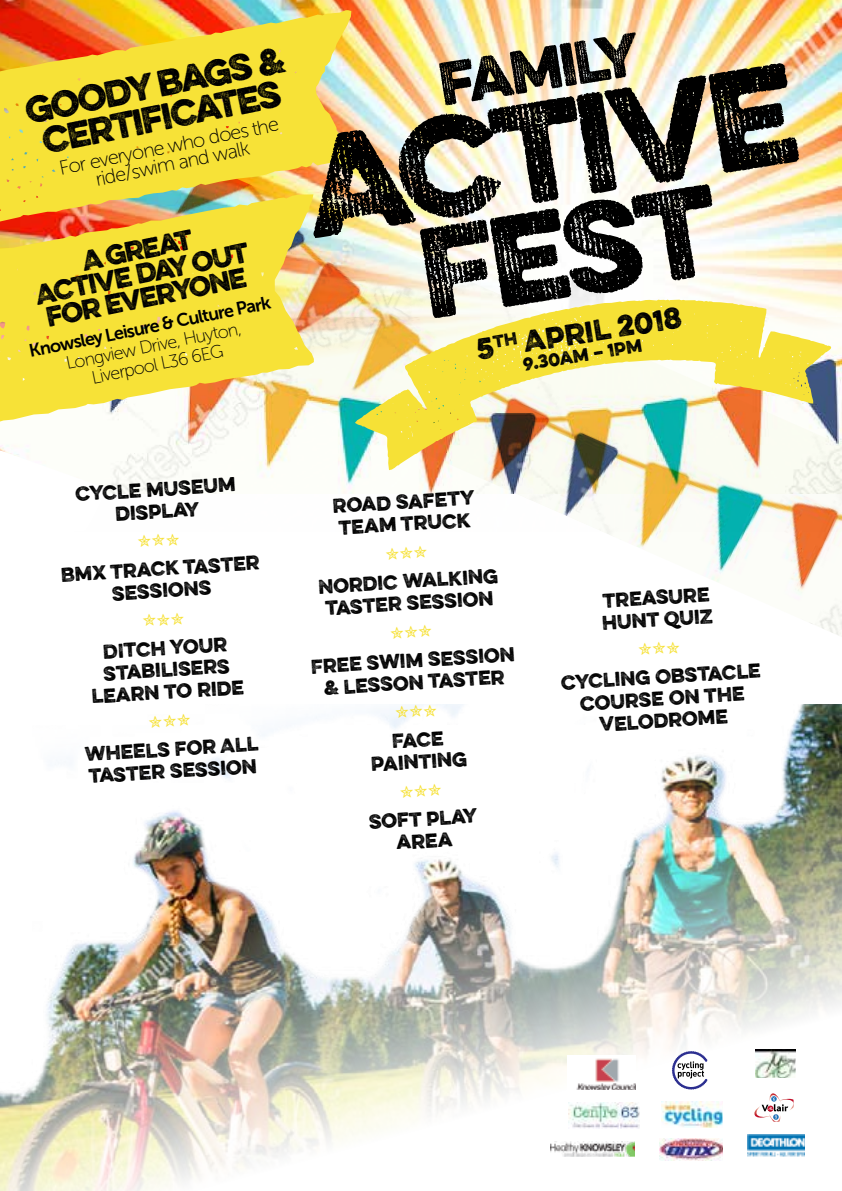
<style>
.page{position:relative;width:842px;height:1191px;background:#fff}
.page>*{position:absolute;margin:0;border:0;box-sizing:border-box;transform-origin:0 0}
.t1{font:127.4px "Eveleth";color:#000}
.t2{font:114.8px "Eveleth";color:#000}
.t3{font:54.6px "Eveleth";color:#000}
.t4{font:33.2px/33.2px "Eveleth";color:#000;text-align:center}
.t5{font:26.8px "Eveleth";color:#000}
.t6{font:25.2px/24px "Eveleth";color:#000;text-align:center}
.t7{font:20px/18px "Museo Sans 100";color:#000;text-align:center}
.t8{font:18px/22px "Eveleth";color:#000;text-align:center}
.t9{font:18px/19.2px "Museo Sans 100";color:#000;text-align:center}
.t10{font:18px "Museo Sans 700";color:#000}
.t11{font:16.4px "Eveleth";color:#000}
</style>
<div class="page">
<img style="left:0;top:723px;width:842px;height:468px">
<img style="left:569px;top:1102px;width:70px;height:26px">
<svg style="left:752px;top:1093px;width:43px;height:28px"></svg>
<img style="left:755px;top:1050px;width:40px;height:27px">
<img style="left:661px;top:1101px;width:61px;height:26px">
<img style="left:747px;top:1134px;width:58px;height:23px">
<img style="left:659px;top:1138px;width:63px;height:22px">
<svg style="left:672px;top:1051px;width:36px;height:38px"></svg>
<img style="left:568px;top:1055px;width:67px;height:35px">
<img style="left:550px;top:1141px;width:85px;height:16px">
<img style="left:0;top:0;width:842px;height:129px">
<img style="left:108px;top:129px;width:734px;height:507px">
<svg style="left:0;top:445px;width:29px;height:11px"></svg>
<svg style="left:0;top:221px;width:314px;height:200px;background:#f5da4e"></svg>
<img style="left:0;top:10px;width:353px;height:211px">
<svg style="left:138px;top:533px;width:41px;height:14px"></svg>
<svg style="left:143px;top:612px;width:41px;height:14px"></svg>
<svg style="left:149px;top:723px;width:41px;height:4px"></svg>
<svg style="left:386px;top:545px;width:41px;height:15px"></svg>
<svg style="left:391px;top:625px;width:41px;height:11px"></svg>
<svg style="left:395px;top:704px;width:42px;height:14px"></svg>
<svg style="left:400px;top:783px;width:41px;height:14px"></svg>
<svg style="left:342px;top:268px;width:497px;height:207px"></svg>
<h3 class="t4" style="left:22px;top:93px;width:266px;rotate:-11deg">goody bags &amp; certificates</h3>
<p class="t7" style="left:58px;top:160px;width:225px;rotate:-12deg">For everyone who does the ride/swim and walk</p>
<h3 class="t6" style="left:28px;top:260px;width:219px;rotate:-12deg">A great<br>Active day out for everyone</h3>
<p class="t10" style="left:27px;top:340px;width:248px;rotate:-11deg">Knowsley Leisure &amp; Culture Park</p>
<p class="t9" style="left:64px;top:353px;width:180px;rotate:-11deg">Longview Drive, Huyton,<br>Liverpool L36 6EG</p>
<h3 class="t3" style="left:433px;top:43px;width:204px;rotate:-9deg">family</h3>
<h1 class="t1" style="left:290px;top:92px;width:499px;rotate:-9deg">Active</h1>
<h2 class="t2" style="left:406px;top:188px;width:302px;rotate:-9deg">Fest</h2>
<h3 class="t5" style="left:473px;top:329px;width:209px;rotate:-9deg">5<sup>th</sup> April 2018</h3>
<p class="t11" style="left:521px;top:352px;width:122px;rotate:-9deg">9.30am – 1pm</p>
<p class="t8" style="left:75px;top:482px;width:162px;rotate:-3deg">Cycle Museum display</p>
<p class="t8" style="left:61px;top:562px;width:200px;rotate:-3deg">BMX Track taster sessions</p>
<p class="t8" style="left:89px;top:640px;width:154px;rotate:-3deg">DITch your stabilisers learn to ride</p>
<p class="t8" style="left:84px;top:742px;width:175px;text-align:left;rotate:-3deg">Wheels for All taster session</p>
<p class="t8" style="left:332px;top:494px;width:144px;text-align:left;rotate:-3deg">Road Safety<br>Team truck</p>
<p class="t8" style="left:318px;top:574px;width:182px;rotate:-3deg">Nordic Walking taster session</p>
<p class="t8" style="left:310px;top:654px;width:206px;rotate:-3deg">Free swim session &amp; lesson taster</p>
<p class="t8" style="left:369px;top:730px;width:98px;rotate:-3deg">Face<br>Painting</p>
<p class="t8" style="left:368px;top:810px;width:110px;rotate:-3deg">Soft play area</p>
<p class="t8" style="left:600px;top:589px;width:113px;text-align:left;rotate:-3deg">Treasure<br>Hunt quiz</p>
<p class="t8" style="left:561px;top:670px;width:201px;rotate:-3deg">Cycling Obstacle<br>Course on the<br>Velodrome</p>
</div>
